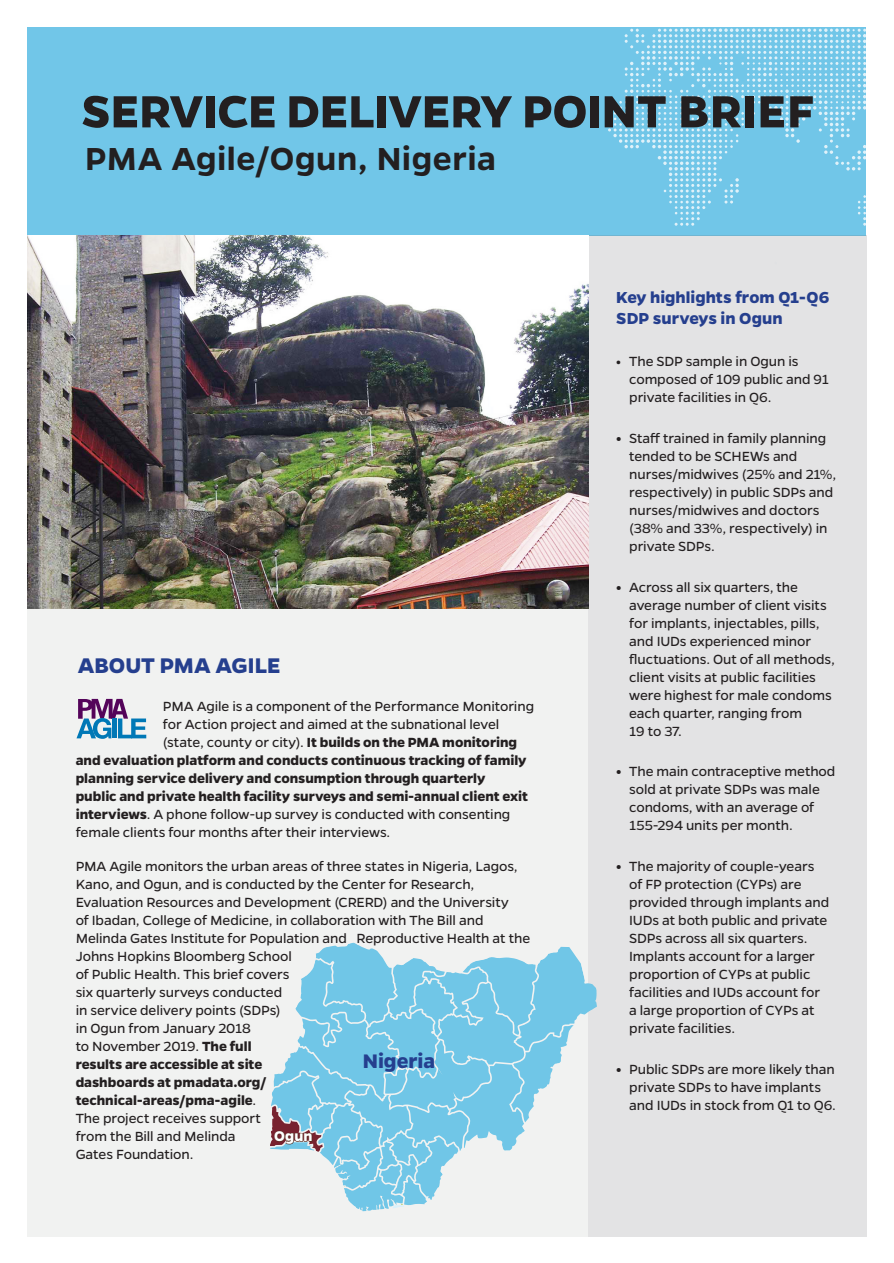
<style>
.page{position:relative;width:894px;height:1263px;background:#fff}
.page>*{position:absolute;margin:0;border:0;box-sizing:border-box;transform-origin:0 0}
.t1{font:700 51px "Gentona";color:#231f20}
.t2{font:600 36px "Gentona";letter-spacing:.02em;color:#231f20}
.t3{font:700 24px "Gentona";color:#253f8e}
.t4{font:700 22.2px "Gentona";color:#253f8e}
.t5{font:700 18px/21px "Gentona";color:#253f8e}
.t6{font:700 15.9px "Gentona";color:#fff}
.t7{font:15px/18px "Gentona";letter-spacing:-.005em;color:#231f20}
.t8{font:700 15px "Gentona";color:#231f20}
.s1{font-weight:400}
.s2{font-weight:700}
.s3{font-weight:800;font-size:13.5px}
.s4{font-weight:800}
</style>
<div class="page">
<div style="left:27px;top:575px;width:561px;height:661px;background:#f1f2f1"></div>
<div style="left:27px;top:27px;width:838px;height:208px;background:#71c6e8"></div>
<svg style="left:76px;top:699px;width:70px;height:40px"></svg>
<svg style="left:608px;top:28px;width:257px;height:198px"></svg>
<div style="left:588px;top:235px;width:278px;height:1001px;background:#e3e3e4"></div>
<img style="left:28px;top:235px;width:560px;height:374px">
<svg style="left:270px;top:942px;width:327px;height:269px"></svg>
<p class="t1" style="left:81px;top:82px;width:734px">SERVICE DELIVERY POINT BRIEF</p>
<p class="t2" style="left:85px;top:138px;width:412px">PMA Agile/Ogun, Nigeria</p>
<p class="t3" style="left:78px;top:652px;width:204px">ABOUT PMA AGILE</p>
<p class="t7" style="left:163px;top:697px;width:372px">PMA Agile is a component of the Performance Monitoring</p>
<p class="t7" style="left:163px;top:715px;width:338px">for Action project and aimed at the subnational level</p>
<p class="t8" style="left:163px;top:733px;width:355px"><span class="s1">(state, county or city).</span> It builds on the PMA monitoring</p>
<p class="t8" style="left:76px;top:751px;width:452px">and evaluation platform and conducts continuous tracking of family</p>
<p class="t8" style="left:76px;top:769px;width:411px">planning service delivery and consumption through quarterly</p>
<p class="t8" style="left:76px;top:787px;width:453px">public and private health facility surveys and semi-annual client exit</p>
<p class="t7" style="left:76px;top:805px;width:436px"><span class="s2">interviews</span>. A phone follow-up survey is conducted with consenting</p>
<p class="t7" style="left:76px;top:823px;width:316px">female clients four months after their interviews.</p>
<p class="t7" style="left:76px;top:857px;width:456px">PMA Agile monitors the urban areas of three states in Nigeria, Lagos, Kano, and Ogun, and is conducted by the Center for Research, Evaluation Resources and Development (CRERD) and the University<br>of Ibadan, College of Medicine, in collaboration with The Bill and Melinda Gates Institute for Population and Reproductive Health at the Johns Hopkins Bloomberg School<br>of Public Health. This brief covers<br>six quarterly surveys conducted<br>in service delivery points (SDPs)<br>in Ogun from January 2018<br>to November 2019. <span class="s2">The full<br>results are accessible at site<br>dashboards at pmadata.org/<br>technical-areas/pma-agile</span>.<br>The project receives support<br>from the Bill and Melinda<br>Gates Foundation.</p>
<p class="t4" style="left:362px;top:1048px;width:74px">Nigeria</p>
<p class="t6" style="left:274px;top:1127px;width:40px">Ogun</p>
<p class="t5" style="left:616px;top:287px;width:214px">Key highlights from Q1-Q6<br>SDP surveys in Ogun</p>
<p class="t7" style="left:629px;top:352px;width:201px;text-indent:-13px"><span class="s3">•</span> The SDP sample in Ogun is composed of 109 public and 91 private facilities in Q6.</p>
<p class="t7" style="left:629px;top:429px;width:208px;text-indent:-13px"><span class="s4">•</span> Staff trained in family planning tended to be SCHEWs and nurses/midwives (25% and 21%, respectively) in public SDPs and nurses/midwives and doctors (38% and 33%, respectively) in private SDPs.</p>
<p class="t7" style="left:629px;top:578px;width:207px;text-indent:-13px"><span class="s4">•</span> Across all six quarters, the average number of client visits for implants, injectables, pills, and IUDs experienced minor fluctuations. Out of all methods, client visits at public facilities were highest for male condoms each quarter, ranging from<br>19 to 37.</p>
<p class="t7" style="left:629px;top:762px;width:208px;text-indent:-13px"><span class="s4">•</span> The main contraceptive method sold at private SDPs was male condoms, with an average of<br>155-294 units per month.</p>
<p class="t7" style="left:629px;top:857px;width:201px;text-indent:-13px"><span class="s4">•</span> The majority of couple-years of FP protection (CYPs) are provided through implants and<br>IUDs at both public and private<br>SDPs across all six quarters.<br>Implants account for a larger proportion of CYPs at public facilities and IUDs account for a large proportion of CYPs at private facilities.</p>
<p class="t7" style="left:629px;top:1060px;width:208px;text-indent:-13px"><span class="s4">•</span> Public SDPs are more likely than private SDPs to have implants and IUDs in stock from Q1 to Q6.</p>
</div>
